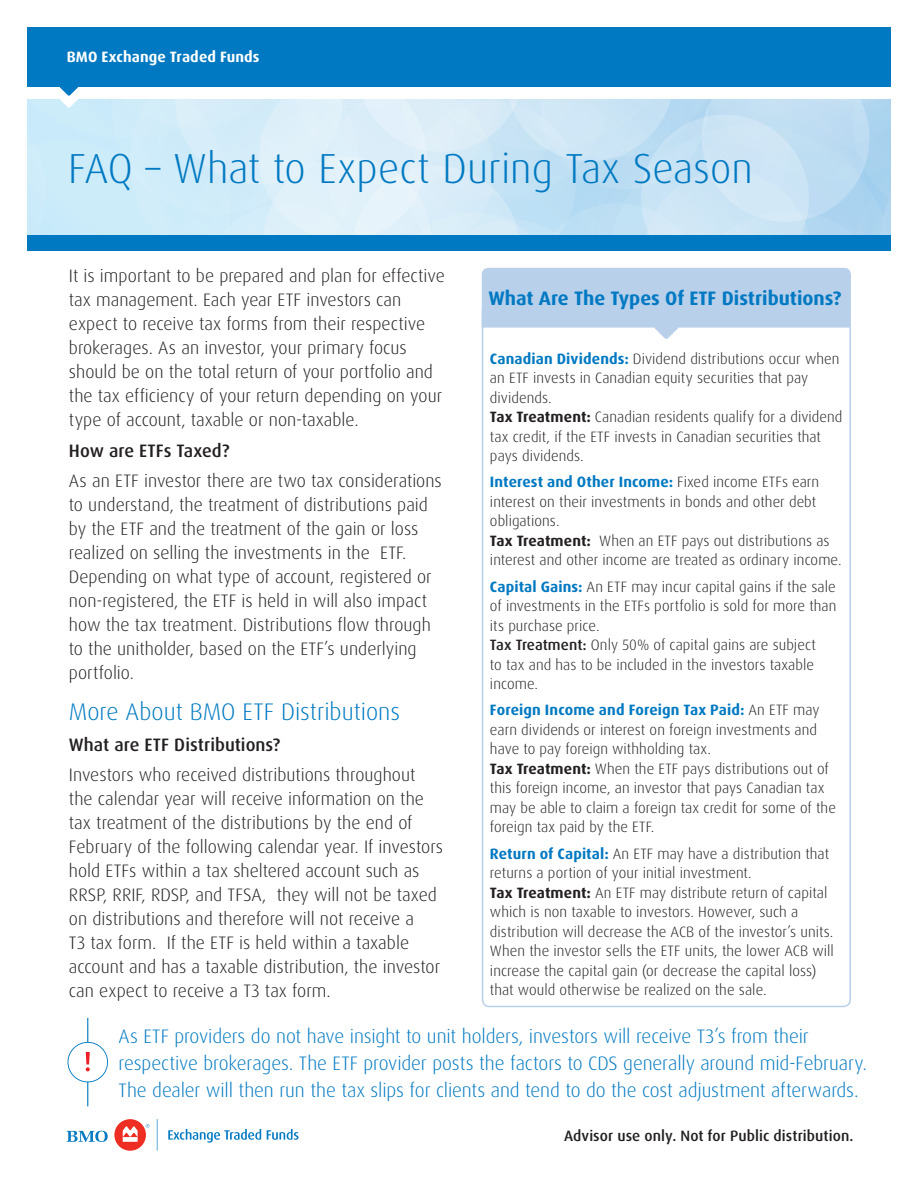
<style>
.page{position:relative;width:918px;height:1188px;background:#fff}
.page>*{position:absolute;margin:0;border:0;box-sizing:border-box;transform-origin:0 0}
.t1{font:300 42px "Dax Pro";color:#0079c2}
.t2{font:300 24px "Dax Pro";color:#0079c2}
.t3{font:300 19.5px/27px "Dax Pro";letter-spacing:-.005em;color:#0079c2}
.Table_Text{font:700 19.5px "Dax Pro";color:#0079c2}
.t4{font:300 18px/24px "Dax Pro";color:#231f20}
.t5{font:500 18px "Dax Pro";letter-spacing:.005em;color:#231f20}
.Table_Text-2{font:300 15px/19.5px "Dax Pro";letter-spacing:.005em;color:#231f20}
.t6{font:500 15px "Dax Pro";letter-spacing:.005em;color:#231f20}
.t7{font:700 15px "Dax Pro";letter-spacing:.01em;color:#fff}
.s1{font-weight:700;color:#0079c2}
.s2{font-weight:700}
.s3{font-weight:500}
</style>
<div class="page">
<div style="left:27px;top:27px;width:864px;height:59px;background:#0079c2"></div>
<div style="left:27px;top:235px;width:864px;height:16px;background:#0079c2"></div>
<svg style="left:27px;top:86px;width:864px;height:149px;background:#d0e9f7"></svg>
<svg style="left:168px;top:1129px;width:93px;height:14px"></svg>
<svg style="left:267px;top:1129px;width:32px;height:11px"></svg>
<svg style="left:67px;top:1131px;width:41px;height:11px"></svg>
<svg style="left:146px;top:1124px;width:3px;height:4px"></svg>
<div style="left:114px;top:1119px;width:32px;height:32px;background:#ee2e22;border-radius:50%"></div>
<svg style="left:123px;top:1126px;width:15px;height:16px"></svg>
<svg style="left:157px;top:1119px;width:1px;height:32px"></svg>
<svg style="left:481px;top:309px;width:370px;height:699px"></svg>
<svg style="left:482px;top:268px;width:369px;height:71px;background:#c3d7ee"></svg>
<hr style="left:87px;top:1018px;width:1px;height:88px;background:#0079c2">
<svg style="left:68px;top:1042px;width:40px;height:40px"></svg>
<p class="t7" style="left:67px;top:47px;width:194px">BMO Exchange Traded Funds</p>
<p class="t1" style="left:68px;top:142px;width:686px">FAQ – What to Expect During Tax Season</p>
<p class="t4" style="left:69px;top:264px;width:378px">It is important to be prepared and plan for effective tax management. Each year ETF investors can expect to receive tax forms from their respective brokerages. As an investor, your primary focus should be on the total return of your portfolio and the tax efficiency of your return depending on your type of account, taxable or non-taxable.</p>
<p class="t5" style="left:69px;top:439px;width:162px">How are ETFs Taxed?</p>
<p class="t4" style="left:69px;top:469px;width:374px">As an ETF investor there are two tax considerations to understand, the treatment of distributions paid by the ETF and the treatment of the gain or loss realized on selling the investments in the ETF.<br>Depending on what type of account, registered or non-registered, the ETF is held in will also impact how the tax treatment. Distributions flow through to the unitholder, based on the ETF’s underlying portfolio.</p>
<p class="t2" style="left:69px;top:696px;width:333px">More About BMO ETF Distributions</p>
<p class="t5" style="left:69px;top:733px;width:213px">What are ETF Distributions?</p>
<p class="t4" style="left:69px;top:763px;width:376px">Investors who received distributions throughout the calendar year will receive information on the tax treatment of the distributions by the end of February of the following calendar year. If investors hold ETFs within a tax sheltered account such as RRSP, RRIF, RDSP, and TFSA, they will not be taxed on distributions and therefore will not receive a<br>T3 tax form. If the ETF is held within a taxable account and has a taxable distribution, the investor can expect to receive a T3 tax form.</p>
<p class="Table_Text" style="left:488px;top:286px;width:355px">What Are The Types Of ETF Distributions?</p>
<p class="Table_Text-2" style="left:490px;top:349px;width:354px"><span class="s1">Canadian Dividends:</span> Dividend distributions occur when an ETF invests in Canadian equity securities that pay dividends.<br><span class="s2">Tax Treatment:</span> Canadian residents qualify for a dividend tax credit, if the ETF invests in Canadian securities that pays dividends.</p>
<p class="Table_Text-2" style="left:490px;top:472px;width:353px"><span class="s1">Interest and Other Income:</span> Fixed income ETFs earn interest on their investments in bonds and other debt obligations.<br><span class="s2">Tax Treatment:</span> When an ETF pays out distributions as interest and other income are treated as ordinary income.</p>
<p class="Table_Text-2" style="left:490px;top:577px;width:348px"><span class="s1">Capital Gains:</span> An ETF may incur capital gains if the sale of investments in the ETFs portfolio is sold for more than its purchase price.<br><span class="s3">Tax Treatment:</span> Only 50% of capital gains are subject<br>to tax and has to be included in the investors taxable income.</p>
<p class="Table_Text-2" style="left:490px;top:700px;width:348px"><span class="s1">Foreign Income and Foreign Tax Paid:</span> An ETF may earn dividends or interest on foreign investments and have to pay foreign withholding tax.<br><span class="s2">Tax Treatment:</span> When the ETF pays distributions out of this foreign income, an investor that pays Canadian tax may be able to claim a foreign tax credit for some of the foreign tax paid by the ETF.</p>
<p class="Table_Text-2" style="left:490px;top:844px;width:345px"><span class="s1">Return of Capital:</span> An ETF may have a distribution that returns a portion of your initial investment.<br><span class="s2">Tax Treatment:</span> An ETF may distribute return of capital which is non taxable to investors. However, such a distribution will decrease the ACB of the investor’s units.<br>When the investor sells the ETF units, the lower ACB will increase the capital gain (or decrease the capital loss) that would otherwise be realized on the sale.</p>
<p class="t3" style="left:119px;top:1023px;width:750px">As ETF providers do not have insight to unit holders, investors will receive T3’s from their respective brokerages. The ETF provider posts the factors to CDS generally around mid-February.<br>The dealer will then run the tax slips for clients and tend to do the cost adjustment afterwards.</p>
<p class="t6" style="left:564px;top:1126px;width:291px">Advisor use only. Not for Public distribution.</p>
</div>
